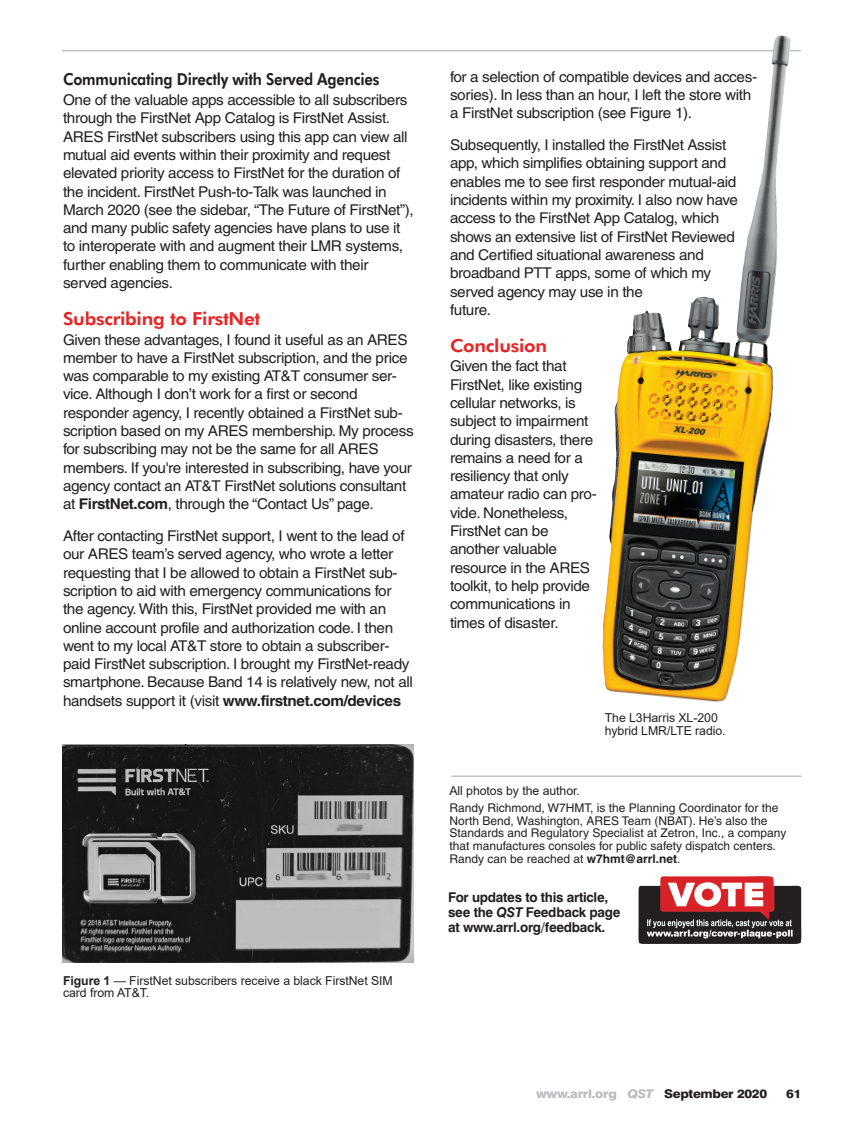
<style>
.page{position:relative;width:864px;height:1134px;background:#fff}
.page>*{position:absolute;margin:0;border:0;box-sizing:border-box;transform-origin:0 0}
.Subhead_1{font:800 18px "Futura BT";letter-spacing:-.015em;color:#ea2424;scale:1.05 1}
.Subhead_2{font:800 16.5px "Futura BT";letter-spacing:-.015em;color:#231f20;scale:.9 1}
.Body_Text{font:14.85px/18.3px "Helvetica";letter-spacing:-.025em;color:#231f20}
.t1{font:700 13.5px/15px "Swiss 721 BT";letter-spacing:-.02em;color:#231f20}
.t2{font:12.3px/12.8px "Arial";letter-spacing:-.005em;color:#231f20}
.Author_s_Bio{font:12px/12.6px "Helvetica";color:#231f20}
.t3{font:800 12px "Swiss 721 BT";letter-spacing:-.025em;color:#231f20;scale:1.1 1}
.s1{font-weight:700}
.s2{font-style:italic}
.s3{color:#babbbe}
.s4{font-style:italic;color:#babbbe}
</style>
<div class="page">
<hr style="left:62px;top:50px;width:739px;height:1px;background:#a8a9ad">
<hr style="left:451px;top:776px;width:351px;height:1px;background:#a8a9ad">
<img style="left:638px;top:876px;width:164px;height:68px">
<img style="left:62px;top:744px;width:351px;height:219px">
<img style="left:602px;top:36px;width:189px;height:666px">
<p class="Subhead_2" style="left:63px;top:69px;width:353px">Communicating Directly with Served Agencies</p>
<p class="Body_Text" style="left:63px;top:91px;width:352px">One of the valuable apps accessible to all subscribers through the FirstNet App Catalog is FirstNet Assist.<br>ARES FirstNet subscribers using this app can view all mutual aid events within their proximity and request elevated priority access to FirstNet for the duration of the incident. FirstNet Push-to-Talk was launched in March 2020 (see the sidebar, “The Future of FirstNet”), and many public safety agencies have plans to use it to interoperate with and augment their LMR systems, further enabling them to communicate with their served agencies.</p>
<p class="Subhead_1" style="left:63px;top:307px;width:190px">Subscribing to FirstNet</p>
<p class="Body_Text" style="left:63px;top:330px;width:352px">Given these advantages, I found it useful as an ARES member to have a FirstNet subscription, and the price was comparable to my existing AT&amp;T consumer ser&shy;vice. Although I don’t work for a first or second responder agency, I recently obtained a FirstNet sub&shy;scription based on my ARES membership. My process for subscribing may not be the same for all ARES members. If you're interested in subscribing, have your agency contact an AT&amp;T FirstNet solutions consultant at <span class="s1">FirstNet.com</span>, through the “Contact Us” page.</p>
<p class="Body_Text" style="left:63px;top:527px;width:351px">After contacting FirstNet support, I went to the lead of our ARES team’s served agency, who wrote a letter requesting that I be allowed to obtain a FirstNet sub&shy;scription to aid with emergency communications for the agency. With this, FirstNet provided me with an online account profile and authorization code. I then went to my local AT&amp;T store to obtain a subscriber&shy;paid FirstNet subscription. I brought my FirstNet-ready smartphone. Because Band 14 is relatively new, not all handsets support it (visit <span class="s1">www.firstnet.com/devices</span></p>
<p class="t2" style="left:63px;top:974px;width:331px"><span class="s1">Figure 1</span> — FirstNet subscribers receive a black FirstNet SIM card from AT&amp;T.</p>
<p class="Body_Text" style="left:450px;top:67px;width:309px">for a selection of compatible devices and acces&shy;sories). In less than an hour, I left the store with a FirstNet subscription (see Figure 1).</p>
<p class="Body_Text" style="left:450px;top:136px;width:289px">Subsequently, I installed the FirstNet Assist app, which simplifies obtaining support and enables me to see first responder mutual-aid incidents within my proximity. I also now have access to the FirstNet App Catalog, which shows an extensive list of FirstNet Reviewed and Certified situational awareness and broadband PTT apps, some of which my served agency may use in the<br>future.</p>
<p class="Subhead_1" style="left:450px;top:334px;width:94px">Conclusion</p>
<p class="Body_Text" style="left:450px;top:357px;width:148px">Given the fact that<br>FirstNet, like existing cellular networks, is subject to impairment during disasters, there remains a need for a resiliency that only amateur radio can pro&shy;vide. Nonetheless,<br>FirstNet can be another valuable resource in the ARES toolkit, to help provide communications in times of disaster.</p>
<p class="t2" style="left:605px;top:711px;width:122px">The L3Harris XL-200 hybrid LMR/LTE radio.</p>
<p class="t2" style="left:449px;top:784px;width:132px">All photos by the author.</p>
<p class="Author_s_Bio" style="left:449px;top:802px;width:339px">Randy Richmond, W7HMT, is the Planning Coordinator for the North Bend, Washington, ARES Team (NBAT). He’s also the Standards and Regulatory Specialist at Zetron, Inc., a company that manufactures consoles for public safety dispatch centers.<br>Randy can be reached at <span class="s1">w7hmt@arrl.net</span>.</p>
<p class="t1" style="left:448px;top:890px;width:174px">For updates to this article, see the <span class="s2">QST</span> Feedback page at www.arrl.org/feedback.</p>
<p class="t3" style="left:536px;top:1087px;width:212px"><span class="s3">www.arrl.org</span> <span class="s4">QST</span> September 2020</p>
<p class="t3" style="left:786px;top:1087px;width:15px">61</p>
</div>
